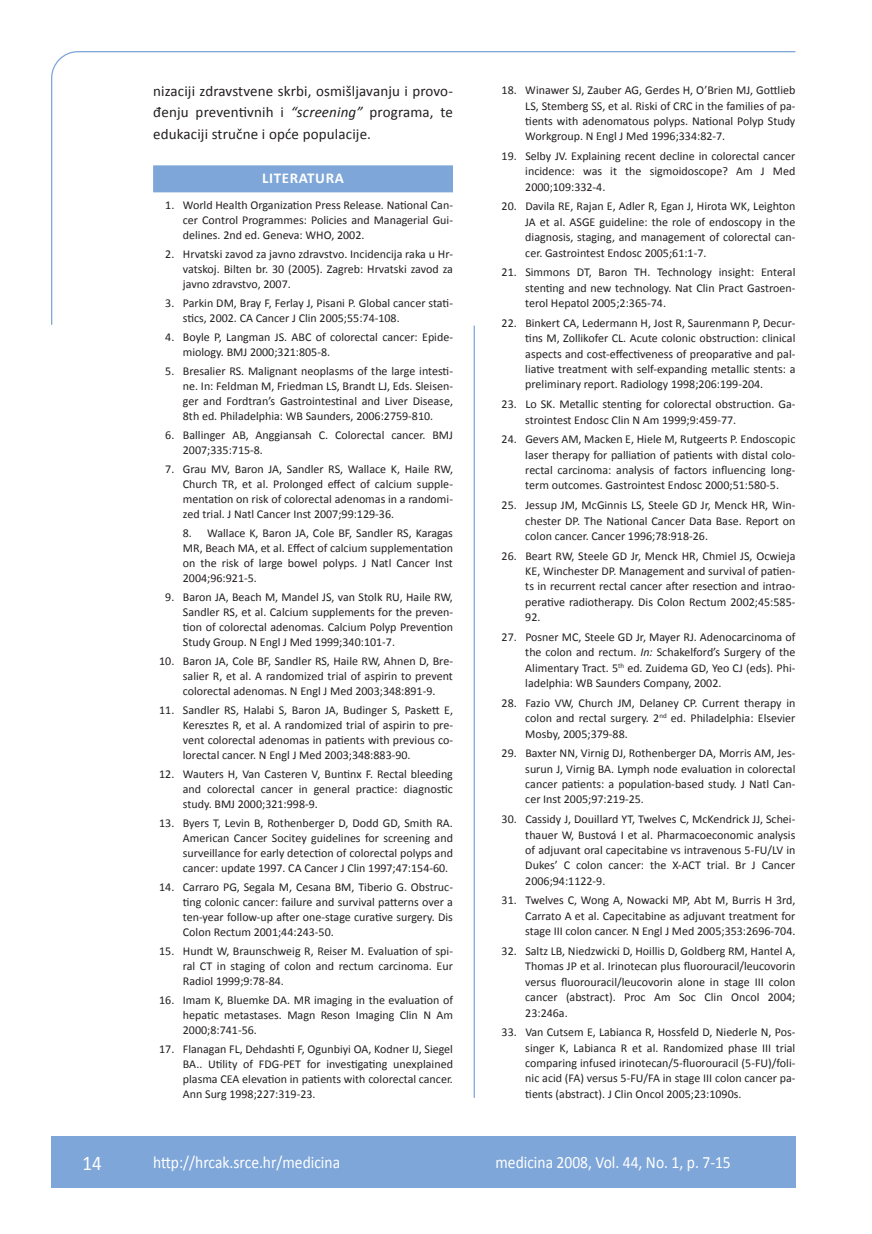
<style>
.page{position:relative;width:872px;height:1234px;background:#fff}
.page>*{position:absolute;margin:0;border:0;box-sizing:border-box;transform-origin:0 0}
.t1{font:21px "Calibri";color:#fff;scale:.9 1}
.t2{font:17.25px "Calibri";color:#fff;scale:.9 1}
.t3{font:15px/21px "Calibri";letter-spacing:.01em;color:#231f20;text-align:justify}
.t4{font:700 15px "Calibri";letter-spacing:.04em;color:#fff}
.t5{font:12px/15.5px "Calibri";color:#231f20;text-align:justify}
.s1{font-style:italic}
</style>
<div class="page">
<svg style="left:51px;top:51px;width:745px;height:274px"></svg>
<hr style="left:473px;top:325px;width:2px;height:772px;background:#7ea6d8">
<div style="left:51px;top:1135px;width:744px;height:51px;background:#7ea6d8"></div>
<p class="t3" style="left:153px;top:80px;width:301px">nizaciji zdravstvene skrbi, osmiš- ljavanju i provo&shy;đenju preventivnih i <span class="s1">“screening”</span> programa, te edu- kaciji stručne i opće populacije.</p>
<p class="t4" style="left:262px;top:168px;width:83px">LITERATURA</p>
<p class="t5" style="left:183px;top:197px;width:271px;line-height:14.9px;text-indent:-18px">1. World Health Organization Press Release. National Can&shy;cer Control Programmes: Policies and Managerial Gui&shy;delines. 2nd ed. Geneva: WHO, 2002.</p>
<p class="t5" style="left:183px;top:246px;width:271px;line-height:14.9px;text-indent:-18px">2. Hrvatski zavod za javno zdravstvo. Incidencija raka u Hr&shy;vatskoj. Bilten br. 30 (2005). Zagreb: Hrvatski zavod za javno zdravstvo, 2007.</p>
<p class="t5" style="left:183px;top:295px;width:271px;line-height:14.9px;text-indent:-18px">3. Parkin DM, Bray F, Ferlay J, Pisani P. Global cancer stati&shy;stics, 2002. CA Cancer J Clin 2005;55:74-108.</p>
<p class="t5" style="left:183px;top:329px;width:271px;line-height:14.9px;text-indent:-18px">4. Boyle P, Langman JS. ABC of colorectal cancer: Epide&shy;miology. BMJ 2000;321:805-8.</p>
<p class="t5" style="left:183px;top:363px;width:271px;line-height:14.9px;text-indent:-18px">5. Bresalier RS. Malignant neoplasms of the large intesti&shy;ne. In: Feldman M, Friedman LS, Brandt LJ, Eds. Sleisen&shy;ger and Fordtran’s Gastrointestinal and Liver Disease, 8th ed. Philadelphia: WB Saunders, 2006:2759-810.</p>
<p class="t5" style="left:183px;top:427px;width:271px;line-height:14.9px;text-indent:-18px">6. Ballinger AB, Anggiansah C. Colorectal cancer. BMJ<br>2007;335:715-8.</p>
<p class="t5" style="left:183px;top:461px;width:271px;line-height:14.9px;text-indent:-18px">7. Grau MV, Baron JA, Sandler RS, Wallace K, Haile RW, Church TR, et al. Prolonged effect of calcium supple&shy;mentation on risk of colorectal adenomas in a randomi&shy;zed trial. J Natl Cancer Inst 2007;99:129-36.</p>
<p class="t5" style="left:183px;top:525px;width:272px;line-height:14.9px">8. Wallace K, Baron JA, Cole BF, Sandler RS, Karagas MR, Beach MA, et al. Effect of calcium supplementation on the risk of large bowel polyps. J Natl Cancer Inst 2004;96:921-5.</p>
<p class="t5" style="left:183px;top:589px;width:272px;line-height:14.9px;text-indent:-18px">9. Baron JA, Beach M, Mandel JS, van Stolk RU, Haile RW, Sandler RS, et al. Calcium supplements for the preven&shy;tion of colorectal adenomas. Calcium Polyp Prevention Study Group. N Engl J Med 1999;340:101-7.</p>
<p class="t5" style="left:183px;top:653px;width:271px;line-height:14.9px;text-indent:-24px">10. Baron JA, Cole BF, Sandler RS, Haile RW, Ahnen D, Bre&shy;salier R, et al. A randomized trial of aspirin to prevent colorectal adenomas. N Engl J Med 2003;348:891-9.</p>
<p class="t5" style="left:183px;top:702px;width:271px;line-height:14.9px;text-indent:-24px">11. Sandler RS, Halabi S, Baron JA, Budinger S, Paskett E, Keresztes R, et al. A randomized trial of aspirin to pre&shy;vent colorectal adenomas in patients with previous co&shy;lorectal cancer. N Engl J Med 2003;348:883-90.</p>
<p class="t5" style="left:183px;top:765px;width:271px;line-height:14.9px;text-indent:-24px">12. Wauters H, Van Casteren V, Buntinx F. Rectal bleeding and colorectal cancer in general practice: diagnostic study. BMJ 2000;321:998-9.</p>
<p class="t5" style="left:183px;top:814px;width:271px;line-height:14.9px;text-indent:-24px">13. Byers T, Levin B, Rothenberger D, Dodd GD, Smith RA.<br>American Cancer Socitey guidelines for screening and surveillance for early detection of colorectal polyps and cancer: update 1997. CA Cancer J Clin 1997;47:154-60.</p>
<p class="t5" style="left:183px;top:878px;width:272px;line-height:14.9px;text-indent:-24px">14. Carraro PG, Segala M, Cesana BM, Tiberio G. Obstruc&shy;ting colonic cancer: failure and survival patterns over a ten-year follow-up after one-stage curative surgery. Dis Colon Rectum 2001;44:243-50.</p>
<p class="t5" style="left:183px;top:942px;width:272px;line-height:14.9px;text-indent:-24px">15. Hundt W, Braunschweig R, Reiser M. Evaluation of spi&shy;ral CT in staging of colon and rectum carcinoma. Eur Radiol 1999;9:78-84.</p>
<p class="t5" style="left:183px;top:991px;width:271px;line-height:14.9px;text-indent:-24px">16. Imam K, Bluemke DA. MR imaging in the evaluation of hepatic metastases. Magn Reson Imaging Clin N Am 2000;8:741-56.</p>
<p class="t5" style="left:183px;top:1040px;width:272px;line-height:14.9px;text-indent:-24px">17. Flanagan FL, Dehdashti F, Ogunbiyi OA, Kodner IJ, Siegel BA.. Utility of FDG-PET for investigating unexplained plasma CEA elevation in patients with colorectal cancer.<br>Ann Surg 1998;227:319-23.</p>
<p class="t5" style="left:525px;top:82px;width:271px;text-indent:-24px">18. Winawer SJ, Zauber AG, Gerdes H, O’Brien MJ, Gottlieb LS, Stemberg SS, et al. Riski of CRC in the families of pa&shy;tients with adenomatous polyps. National Polyp Study Workgroup. N Engl J Med 1996;334:82-7.</p>
<p class="t5" style="left:525px;top:148px;width:272px;text-indent:-24px">19. Selby JV. Explaining recent decline in colorectal cancer incidence: was it the sigmoidoscope? Am J Med 2000;109:332-4.</p>
<p class="t5" style="left:525px;top:198px;width:272px;text-indent:-24px">20. Davila RE, Rajan E, Adler R, Egan J, Hirota WK, Leighton JA et al. ASGE guideline: the role of endoscopy in the diagnosis, staging, and management of colorectal can&shy;cer. Gastrointest Endosc 2005;61:1-7.</p>
<p class="t5" style="left:525px;top:264px;width:271px;text-indent:-24px">21. Simmons DT, Baron TH. Technology insight: Enteral stenting and new technology. Nat Clin Pract Gastroen&shy;terol Hepatol 2005;2:365-74.</p>
<p class="t5" style="left:525px;top:314px;width:272px;text-indent:-24px">22. Binkert CA, Ledermann H, Jost R, Saurenmann P, Decur&shy;tins M, Zollikofer CL. Acute colonic obstruction: clinical aspects and cost-effectiveness of preoparative and pal&shy;liative treatment with self-expanding metallic stents: a preliminary report. Radiology 1998;206:199-204.</p>
<p class="t5" style="left:525px;top:396px;width:271px;text-indent:-24px">23. Lo SK. Metallic stenting for colorectal obstruction. Ga&shy;strointest Endosc Clin N Am 1999;9:459-77.</p>
<p class="t5" style="left:525px;top:431px;width:271px;text-indent:-24px">24. Gevers AM, Macken E, Hiele M, Rutgeerts P. Endoscopic laser therapy for palliation of patients with distal colo&shy;rectal carcinoma: analysis of factors influencing long&shy;term outcomes. Gastrointest Endosc 2000;51:580-5.</p>
<p class="t5" style="left:525px;top:496px;width:271px;text-indent:-24px">25. Jessup JM, McGinnis LS, Steele GD Jr, Menck HR, Win&shy;chester DP. The National Cancer Data Base. Report on colon cancer. Cancer 1996;78:918-26.</p>
<p class="t5" style="left:525px;top:547px;width:272px;text-indent:-24px">26. Beart RW, Steele GD Jr, Menck HR, Chmiel JS, Ocwieja KE, Winchester DP. Management and survival of patien&shy;ts in recurrent rectal cancer after resection and intrao&shy;perative radiotherapy. Dis Colon Rectum 2002;45:585- 92.</p>
<p class="t5" style="left:525px;top:628px;width:272px;text-indent:-24px">27. Posner MC, Steele GD Jr, Mayer RJ. Adenocarcinoma of the colon and rectum. <span class="s1">In:</span> Schakelford’s Surgery of the Alimentary Tract. 5<sup>th</sup> ed. Zuidema GD, Yeo CJ (eds). Phi&shy;ladelphia: WB Saunders Company, 2002.</p>
<p class="t5" style="left:525px;top:694px;width:272px;text-indent:-24px">28. Fazio VW, Church JM, Delaney CP. Current therapy in colon and rectal surgery. 2<sup>nd</sup> ed. Philadelphia: Elsevier Mosby, 2005;379-88.</p>
<p class="t5" style="left:525px;top:744px;width:272px;text-indent:-24px">29. Baxter NN, Virnig DJ, Rothenberger DA, Morris AM, Jes&shy;surun J, Virnig BA. Lymph node evaluation in colorectal cancer patients: a population-based study. J Natl Can&shy;cer Inst 2005;97:219-25.</p>
<p class="t5" style="left:525px;top:810px;width:271px;text-indent:-24px">30. Cassidy J, Douillard YT, Twelves C, McKendrick JJ, Schei&shy;thauer W, Bustová I et al. Pharmacoeconomic analysis of adjuvant oral capecitabine vs intravenous 5-FU/LV in Dukes’ C colon cancer: the X-ACT trial. Br J Cancer 2006;94:1122-9.</p>
<p class="t5" style="left:525px;top:891px;width:272px;text-indent:-24px">31. Twelves C, Wong A, Nowacki MP, Abt M, Burris H 3rd, Carrato A et al. Capecitabine as adjuvant treatment for stage III colon cancer. N Engl J Med 2005;353:2696-704.</p>
<p class="t5" style="left:525px;top:942px;width:272px;text-indent:-24px">32. Saltz LB, Niedzwicki D, Hoillis D, Goldberg RM, Hantel A, Thomas JP et al. Irinotecan plus fluorouracil/leucovorin versus fluorouracil/leucovorin alone in stage III colon cancer (abstract). Proc Am Soc Clin Oncol 2004; 23:246a.</p>
<p class="t5" style="left:525px;top:1023px;width:271px;text-indent:-24px">33. Van Cutsem E, Labianca R, Hossfeld D, Niederle N, Pos&shy;singer K, Labianca R et al. Randomized phase III trial comparing infused irinotecan/5-fluorouracil (5-FU)/foli&shy;nic acid (FA) versus 5-FU/FA in stage III colon cancer pa&shy;tients (abstract). J Clin Oncol 2005;23:1090s.</p>
<h1 class="t1" style="left:82px;top:1149px;width:23px">14</h1>
<h2 class="t2" style="left:153px;top:1150px;width:209px">http://hrcak.srce.hr/medicina</h2>
<h2 class="t2" style="left:495px;top:1151px;width:263px">medicina 2008, Vol. 44, No. 1, p. 7-15</h2>
</div>
